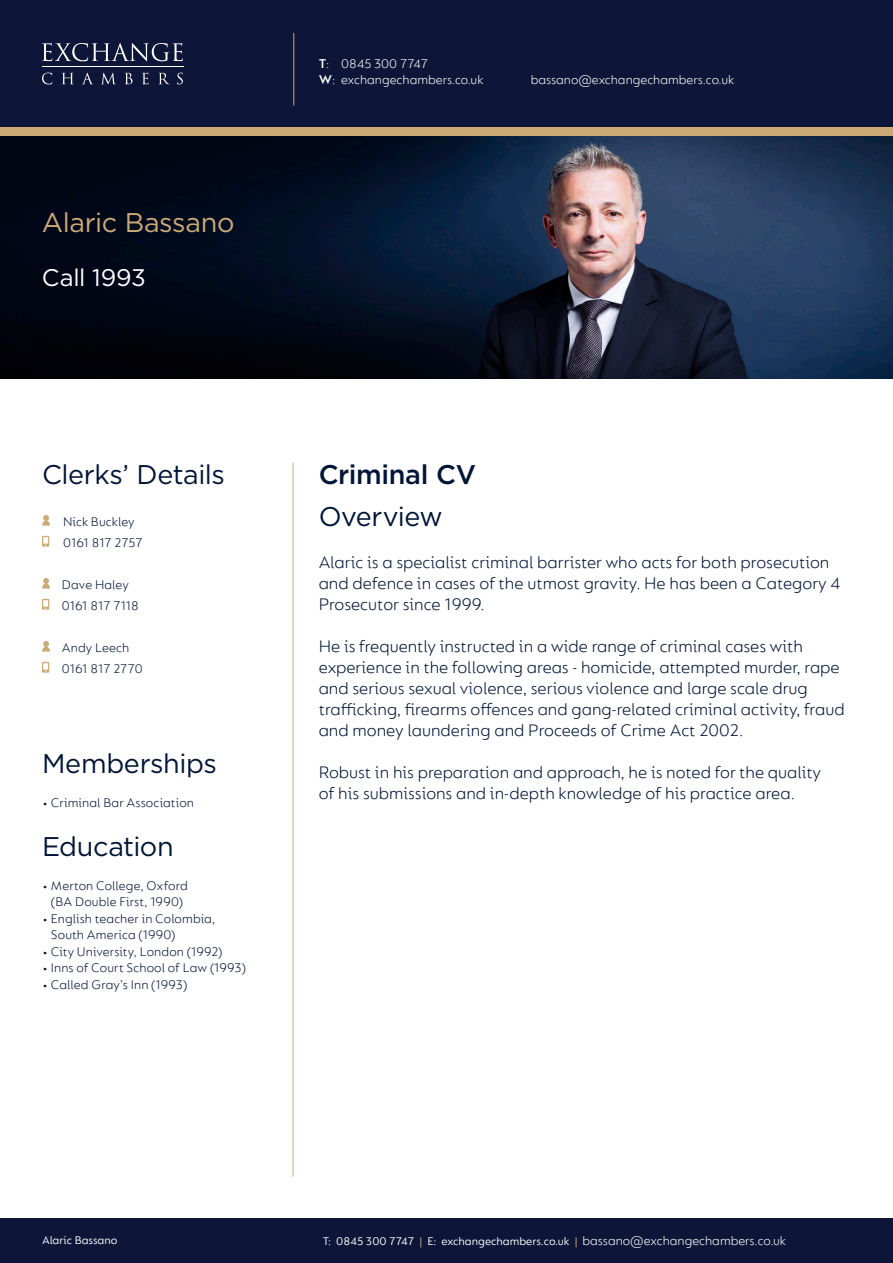
<style>
.page{position:relative;width:893px;height:1263px;background:#fff}
.page>*{position:absolute;margin:0;border:0;box-sizing:border-box;transform-origin:0 0}
.t1{font:27px "Gotham";letter-spacing:-.015em;color:#001537}
.t2{font:27px "Gotham";letter-spacing:-.015em;color:#cbaa76}
.t3{font:500 27px "Gotham";letter-spacing:-.01em;color:#001537}
.t4{font:24px "Gotham";letter-spacing:-.01em;color:#fff}
.t5{font:300 18px/21px "FS Lucas";color:#001537}
.t6{font:300 13.5px/21px "FS Lucas";letter-spacing:.005em;color:#001537}
.t7{font:300 13.5px/16.2px "FS Lucas";color:#fff}
.t8{font:12px "FS Lucas";color:#fff}
.s1{font-weight:600}
.s2{color:#cbaa76}
</style>
<div class="page">
<div style="left:0;top:64px;width:893px;height:72px;background:#cbaa76"></div>
<div style="left:0;top:0;width:893px;height:127px;background:#0d1638"></div>
<div style="left:0;top:1219px;width:893px;height:44px;background:#0d1638"></div>
<hr style="left:42px;top:67px;width:142px;height:1px;background:#fff">
<svg style="left:42px;top:43px;width:141px;height:18px"></svg>
<svg style="left:42px;top:73px;width:10px;height:11px"></svg>
<svg style="left:62px;top:73px;width:11px;height:11px"></svg>
<svg style="left:82px;top:73px;width:11px;height:11px"></svg>
<svg style="left:102px;top:73px;width:13px;height:11px"></svg>
<svg style="left:125px;top:73px;width:8px;height:11px"></svg>
<svg style="left:142px;top:73px;width:7px;height:11px"></svg>
<svg style="left:159px;top:73px;width:10px;height:11px"></svg>
<svg style="left:177px;top:73px;width:6px;height:11px"></svg>
<hr style="left:293px;top:33px;width:1px;height:73px;background:#cbaa76">
<hr style="left:293px;top:463px;width:1px;height:714px;background:#cbaa76">
<img style="left:0;top:136px;width:893px;height:242px">
<svg style="left:42px;top:536px;width:7px;height:11px"></svg>
<svg style="left:42px;top:599px;width:7px;height:11px"></svg>
<svg style="left:42px;top:662px;width:7px;height:11px"></svg>
<svg style="left:42px;top:515px;width:8px;height:11px"></svg>
<svg style="left:42px;top:578px;width:8px;height:11px"></svg>
<svg style="left:42px;top:641px;width:8px;height:11px"></svg>
<p class="t2" style="left:42px;top:205px;width:194px">Alaric Bassano</p>
<p class="t4" style="left:42px;top:262px;width:105px">Call 1993</p>
<p class="t1" style="left:42px;top:457px;width:184px">Clerks’ Details</p>
<p class="t6" style="left:63px;top:510px;width:81px">Nick Buckley<br>0161 817 2757</p>
<p class="t6" style="left:62px;top:573px;width:78px">Dave Haley<br>0161 817 7118</p>
<p class="t6" style="left:62px;top:636px;width:82px">Andy Leech<br>0161 817 2770</p>
<p class="t1" style="left:42px;top:746px;width:176px">Memberships</p>
<p class="t6" style="left:42px;top:791px;width:154px">• Criminal Bar Association</p>
<p class="t1" style="left:42px;top:829px;width:133px">Education</p>
<p class="t6" style="left:42px;top:877px;width:147px;line-height:16.5px;text-align:center">• Merton College, Oxford (BA Double First, 1990)</p>
<p class="t6" style="left:51px;top:910px;width:166px;line-height:16.5px;text-indent:-9px">• English teacher in Colombia,<br>South America (1990)</p>
<p class="t6" style="left:42px;top:940px;width:182px">• City University, London (1992)</p>
<p class="t6" style="left:42px;top:957px;width:206px">• Inns of Court School of Law (1993)</p>
<p class="t6" style="left:42px;top:973px;width:147px">• Called Gray’s Inn (1993)</p>
<p class="t7" style="left:319px;top:55px;width:166px"><span class="s1">T</span>: 0845 300 7747<br><span class="s1">W</span>: exchangechambers.co.uk</p>
<p class="t7" style="left:531px;top:71px;width:205px">bassano@exchangechambers.co.uk</p>
<p class="t3" style="left:319px;top:456px;width:159px">Criminal CV</p>
<p class="t1" style="left:319px;top:499px;width:126px">Overview</p>
<p class="t5" style="left:319px;top:551px;width:523px">Alaric is a specialist criminal barrister who acts for both prosecution and defence in cases of the utmost gravity. He has been a Category 4<br>Prosecutor since 1999.</p>
<p class="t5" style="left:319px;top:635px;width:528px">He is frequently instructed in a wide range of criminal cases with experience in the following areas - homicide, attempted murder, rape and serious sexual violence, serious violence and large scale drug trafficking, firearms offences and gang-related criminal activity, fraud and money laundering and Proceeds of Crime Act 2002.</p>
<p class="t5" style="left:319px;top:761px;width:504px">Robust in his preparation and approach, he is noted for the quality of his submissions and in-depth knowledge of his practice area.</p>
<p class="t7" style="left:583px;top:1233px;width:205px">bassano@exchangechambers.co.uk</p>
<p class="t8" style="left:42px;top:1233px;width:77px">Alaric Bassano</p>
<p class="t8" style="left:323px;top:1235px;width:256px">T: 0845 300 7747 <span class="s2">|</span> E: exchangechambers.co.uk <span class="s2">|</span></p>
</div>
